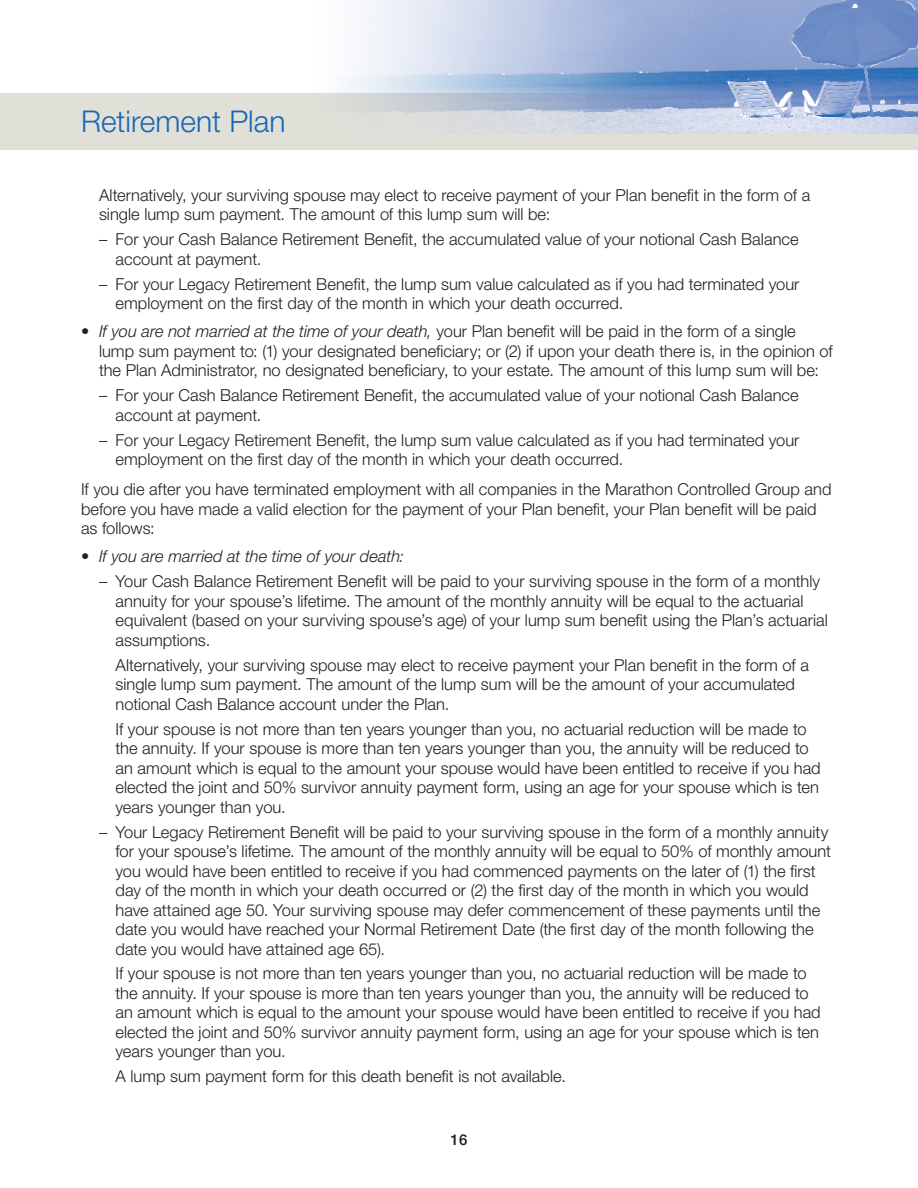
<style>
.page{position:relative;width:918px;height:1188px;background:#fff}
.page>*{position:absolute;margin:0;border:0;box-sizing:border-box;transform-origin:0 0}
.t1{font:300 30px "Helvetica Neue LT Std";color:#1768b4}
.Bullets_2{font:300 16.5px/19.5px "Helvetica Neue LT Std";color:#231f20}
.Bullets_1{font:300 16.5px/19.5px "Helvetica Neue LT Std";color:#231f20}
.Body{font:300 16.5px/19.5px "Helvetica Neue LT Std";color:#231f20}
.Bullets_1-2{font:italic 300 16.5px "Helvetica Neue LT Std";color:#231f20}
.t2{font:500 15px "Helvetica Neue LT Std";color:#231f20}
.s1{font-style:italic}
.s2{font-style:normal}
</style>
<div class="page">
<div style="left:0;top:93px;width:918px;height:57px;background:#e1e0d8"></div>
<img style="left:345px;top:0;width:573px;height:133px">
<h1 class="t1" style="left:81px;top:103px;width:206px">Retirement Plan</h1>
<p class="Bullets_1" style="left:99px;top:185px;width:713px">Alternatively, your surviving spouse may elect to receive payment of your Plan benefit in the form of a single lump sum payment. The amount of this lump sum will be:</p>
<p class="Bullets_2" style="left:116px;top:229px;width:685px;text-indent:-16px">– For your Cash Balance Retirement Benefit, the accumulated value of your notional Cash Balance account at payment.</p>
<p class="Bullets_2" style="left:116px;top:274px;width:686px;text-indent:-16px">– For your Legacy Retirement Benefit, the lump sum value calculated as if you had terminated your employment on the first day of the month in which your death occurred.</p>
<p class="Bullets_1" style="left:99px;top:321px;width:735px;text-indent:-18px">• <span class="s1">If you are not married at the time of your death,</span> your Plan benefit will be paid in the form of a single lump sum payment to: (1) your designated beneficiary; or (2) if upon your death there is, in the opinion of the Plan Administrator, no designated beneficiary, to your estate. The amount of this lump sum will be:</p>
<p class="Bullets_2" style="left:116px;top:385px;width:685px;text-indent:-16px">– For your Cash Balance Retirement Benefit, the accumulated value of your notional Cash Balance account at payment.</p>
<p class="Bullets_2" style="left:116px;top:430px;width:686px;text-indent:-16px">– For your Legacy Retirement Benefit, the lump sum value calculated as if you had terminated your employment on the first day of the month in which your death occurred.</p>
<p class="Body" style="left:81px;top:479px;width:752px">If you die after you have terminated employment with all companies in the Marathon Controlled Group and before you have made a valid election for the payment of your Plan benefit, your Plan benefit will be paid as follows:</p>
<p class="Bullets_1-2" style="left:81px;top:547px;width:325px"><span class="s2">•</span> If you are married at the time of your death:</p>
<p class="Bullets_2" style="left:116px;top:571px;width:714px;text-indent:-16px">– Your Cash Balance Retirement Benefit will be paid to your surviving spouse in the form of a monthly annuity for your spouse’s lifetime. The amount of the monthly annuity will be equal to the actuarial equivalent (based on your surviving spouse’s age) of your lump sum benefit using the Plan’s actuarial assumptions.</p>
<p class="Bullets_2" style="left:116px;top:655px;width:695px">Alternatively, your surviving spouse may elect to receive payment your Plan benefit in the form of a single lump sum payment. The amount of the lump sum will be the amount of your accumulated notional Cash Balance account under the Plan.</p>
<p class="Bullets_2" style="left:116px;top:719px;width:707px">If your spouse is not more than ten years younger than you, no actuarial reduction will be made to the annuity. If your spouse is more than ten years younger than you, the annuity will be reduced to an amount which is equal to the amount your spouse would have been entitled to receive if you had elected the joint and 50% survivor annuity payment form, using an age for your spouse which is ten years younger than you.</p>
<p class="Bullets_2" style="left:116px;top:822px;width:717px;text-indent:-16px">– Your Legacy Retirement Benefit will be paid to your surviving spouse in the form of a monthly annuity for your spouse’s lifetime. The amount of the monthly annuity will be equal to 50% of monthly amount you would have been entitled to receive if you had commenced payments on the later of (1) the first day of the month in which your death occurred or (2) the first day of the month in which you would have attained age 50. Your surviving spouse may defer commencement of these payments until the date you would have reached your Normal Retirement Date (the first day of the month following the date you would have attained age 65).</p>
<p class="Bullets_2" style="left:116px;top:963px;width:707px">If your spouse is not more than ten years younger than you, no actuarial reduction will be made to the annuity. If your spouse is more than ten years younger than you, the annuity will be reduced to an amount which is equal to the amount your spouse would have been entitled to receive if you had elected the joint and 50% survivor annuity payment form, using an age for your spouse which is ten years younger than you.</p>
<p class="Bullets_2" style="left:116px;top:1066px;width:452px">A lump sum payment form for this death benefit is not available.</p>
<p class="t2" style="left:451px;top:1130px;width:18px">16</p>
</div>
